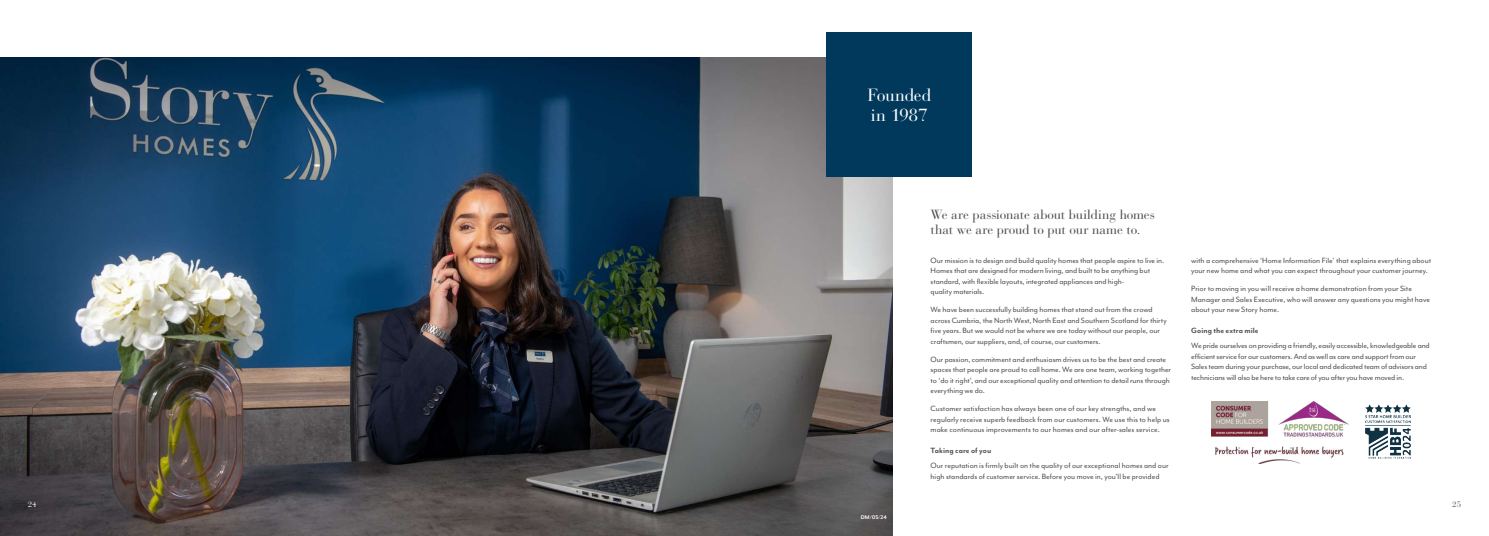
<style>
.page{position:relative;width:1489px;height:536px;background:#fff}
.page>*{position:absolute;margin:0;border:0;box-sizing:border-box;transform-origin:0 0}
.t1{font:17.5px/19.2px "Bauer Bodoni Std";letter-spacing:-.02em;color:#fff}
.t2{font:13.12px/14.9px "Bauer Bodoni Std";letter-spacing:-.01em;color:#4b4c4d}
.t3{font:8.75px/10.5px "Mr Eaves Mod OT";letter-spacing:-.005em;color:#4b4c4d}
.t4{font:700 8.75px "Mr Eaves Mod OT";letter-spacing:.005em;color:#4b4c4d}
.t5{font:7.88px "Bauer Bodoni Std";color:#fff}
.t6{font:7.88px "Bauer Bodoni Std";color:#4b4c4d}
.t7{font:700 6.12px "Mr Eaves Mod OT";color:#fff}
</style>
<div class="page">
<img style="left:0;top:57px;width:892px;height:479px">
<img style="left:1211px;top:401px;width:137px;height:62px">
<img style="left:1365px;top:405px;width:44px;height:53px">
<div style="left:826px;top:32px;width:146px;height:145px;background:#00395c"></div>
<h1 class="t1" style="left:867px;top:86px;width:65px">Founded in 1987</h1>
<h2 class="t2" style="left:930px;top:207px;width:226px">We are passionate about building homes that we are proud to put our name to.</h2>
<p class="t3" style="left:930px;top:255px;width:235px">Our mission is to design and build quality homes that people aspire to live in.<br>Homes that are designed for modern living, and built to be anything but standard, with flexible layouts, integrated appliances and high-<br>quality materials.</p>
<p class="t3" style="left:930px;top:304px;width:237px">We have been successfully building homes that stand out from the crowd across Cumbria, the North West, North East and Southern Scotland for thirty five years. But we would not be where we are today without our people, our craftsmen, our suppliers, and, of course, our customers.</p>
<p class="t3" style="left:930px;top:354px;width:242px">Our passion, commitment and enthusiasm drives us to be the best and create spaces that people are proud to call home. We are one team, working together to ‘do it right’, and our exceptional quality and attention to detail runs through everything we do.</p>
<p class="t3" style="left:930px;top:403px;width:241px">Customer satisfaction has always been one of our key strengths, and we regularly receive superb feedback from our customers. We use this to help us make continuous improvements to our homes and our after-sales service.</p>
<p class="t4" style="left:930px;top:445px;width:62px">Taking care of you</p>
<p class="t3" style="left:930px;top:460px;width:239px">Our reputation is firmly built on the quality of our exceptional homes and our high standards of customer service. Before you move in, you’ll be provided</p>
<p class="t3" style="left:1191px;top:255px;width:241px">with a comprehensive ‘Home Information File’ that explains everything about your new home and what you can expect throughout your customer journey.</p>
<p class="t3" style="left:1191px;top:283px;width:240px">Prior to moving in you will receive a home demonstration from your Site<br>Manager and Sales Executive, who will answer any questions you might have about your new Story home.</p>
<p class="t4" style="left:1191px;top:325px;width:69px">Going the extra mile</p>
<p class="t3" style="left:1191px;top:340px;width:240px">We pride ourselves on providing a friendly, easily accessible, knowledgeable and efficient service for our customers. And as well as care and support from our Sales team during your purchase, our local and dedicated team of advisors and technicians will also be here to take care of you after you have moved in.</p>
<p class="t5" style="left:28px;top:499px;width:10px">24</p>
<p class="t6" style="left:1452px;top:499px;width:10px">25</p>
<p class="t7" style="left:860px;top:514px;width:28px">DM/05/24</p>
</div>
